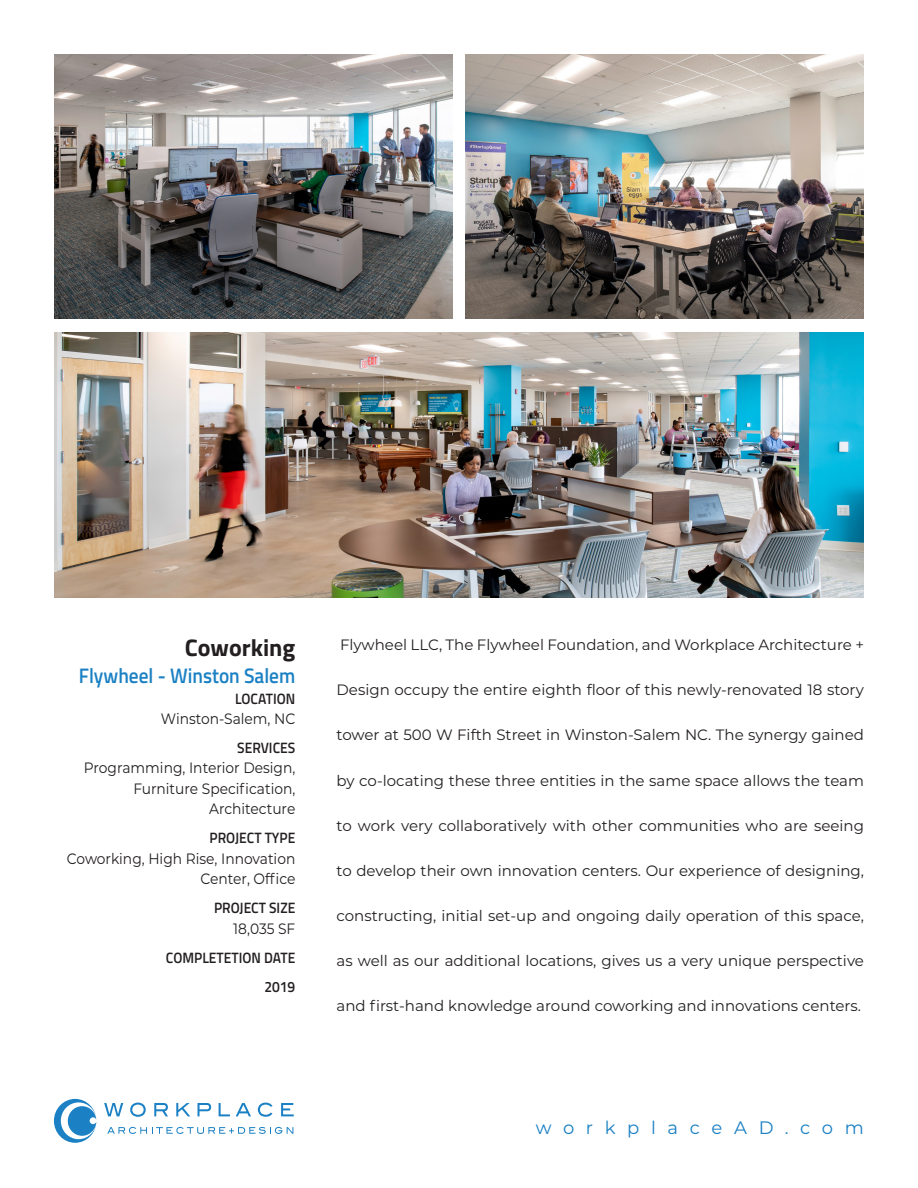
<style>
.page{position:relative;width:918px;height:1188px;background:#fff}
.page>*{position:absolute;margin:0;border:0;box-sizing:border-box;transform-origin:0 0}
.t1{font:700 24px "Titillium Web";color:#231f20}
.t2{font:600 21px "Titillium Web";color:#1b81c4;scale:.92 1}
.t3{font:18px "Montserrat";letter-spacing:.65em;color:#1b81c4}
.project_description{font:15px "Montserrat";color:#231f20}
.project_description-2{font:15px/20.2px "Montserrat";color:#231f20;text-align:right;scale:.92 1}
.t4{font:600 15px "Titillium Web";color:#231f20;scale:.92 1}
</style>
<div class="page">
<svg style="left:107px;top:1127px;width:186px;height:7px"></svg>
<svg style="left:104px;top:1103px;width:19px;height:13px"></svg>
<svg style="left:130px;top:1103px;width:16px;height:14px"></svg>
<svg style="left:154px;top:1103px;width:14px;height:13px"></svg>
<svg style="left:176px;top:1103px;width:14px;height:13px"></svg>
<svg style="left:198px;top:1103px;width:13px;height:13px"></svg>
<svg style="left:219px;top:1103px;width:11px;height:13px"></svg>
<svg style="left:236px;top:1103px;width:15px;height:13px"></svg>
<svg style="left:258px;top:1103px;width:15px;height:14px"></svg>
<svg style="left:281px;top:1103px;width:13px;height:13px"></svg>
<svg style="left:54px;top:1099px;width:42px;height:44px"></svg>
<img style="left:54px;top:333px;width:810px;height:264px">
<img style="left:54px;top:54px;width:398px;height:265px">
<img style="left:466px;top:54px;width:398px;height:265px">
<p class="t1" style="left:185px;top:629px;width:112px">Coworking</p>
<p class="t2" style="left:79px;top:660px;width:237px">Flywheel - Winston Salem</p>
<p class="t4" style="left:235px;top:687px;width:67px">LOCATION</p>
<p class="project_description-2" style="left:161px;top:708px;width:148px">Winston-Salem, NC</p>
<p class="t4" style="left:237px;top:737px;width:65px">SERVICES</p>
<p class="project_description-2" style="left:84px;top:757px;width:231px">Programming, Interior Design,<br>Furniture Specification,<br>Architecture</p>
<p class="t4" style="left:210px;top:827px;width:95px">PROJECT TYPE</p>
<p class="project_description-2" style="left:67px;top:848px;width:250px">Coworking, High Rise, Innovation<br>Center, Office</p>
<p class="t4" style="left:214px;top:897px;width:90px">PROJECT SIZE</p>
<p class="project_description-2" style="left:233px;top:918px;width:69px">18,035 SF</p>
<p class="t4" style="left:166px;top:946px;width:142px">COMPLETETION DATE</p>
<p class="t4" style="left:264px;top:976px;width:35px">2019</p>
<p class="project_description" style="left:340px;top:634px;width:525px">Flywheel LLC, The Flywheel Foundation, and Workplace Architecture +</p>
<p class="project_description" style="left:337px;top:680px;width:529px">Design occupy the entire eighth floor of this newly-renovated 18 story</p>
<p class="project_description" style="left:337px;top:725px;width:529px">tower at 500 W Fifth Street in Winston-Salem NC. The synergy gained</p>
<p class="project_description" style="left:337px;top:770px;width:529px">by co-locating these three entities in the same space allows the team</p>
<p class="project_description" style="left:337px;top:815px;width:529px">to work very collaboratively with other communities who are seeing</p>
<p class="project_description" style="left:337px;top:860px;width:529px">to develop their own innovation centers. Our experience of designing,</p>
<p class="project_description" style="left:337px;top:905px;width:529px">constructing, initial set-up and ongoing daily operation of this space,</p>
<p class="project_description" style="left:337px;top:951px;width:529px">as well as our additional locations, gives us a very unique perspective</p>
<p class="project_description" style="left:337px;top:996px;width:526px">and first-hand knowledge around coworking and innovations centers.</p>
<p class="t3" style="left:536px;top:1115px;width:330px">workplaceAD.com</p>
</div>
